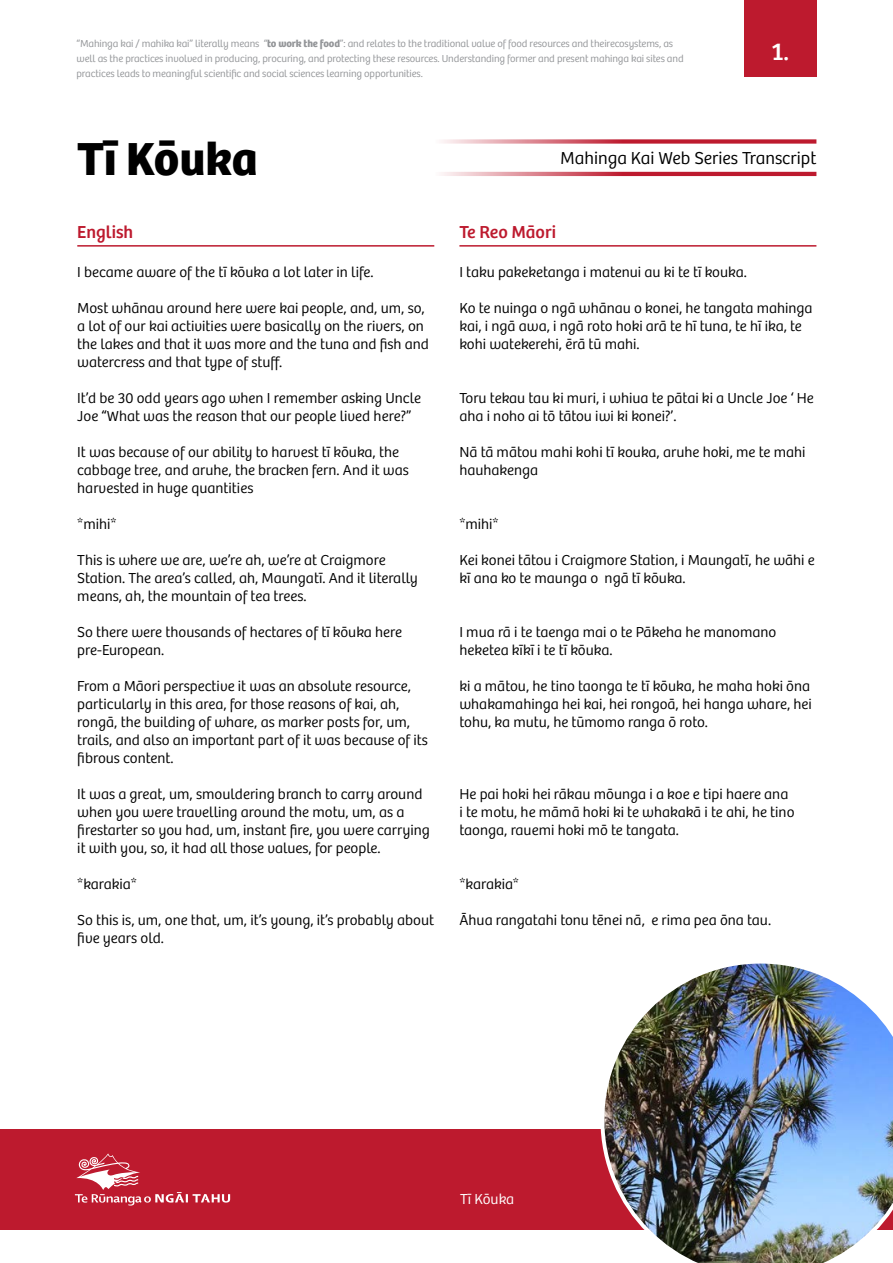
<style>
.page{position:relative;width:893px;height:1263px;background:#fff}
.page>*{position:absolute;margin:0;border:0;box-sizing:border-box;transform-origin:0 0}
.t1{font:700 48px "Bree";color:#000}
.t2{font:25.35px "Bree";color:#fff}
.t3{font:300 18px "Bree";color:#000}
.t4{font:18px "Bree";color:#bd1a2e}
.t5{font:300 15px/18px "Bree";color:#000}
.t6{font:300 15px "Bree";color:#fff}
.t7{font:300 10.5px/15px "Bree";letter-spacing:-.01em;color:#939598}
.s1{font-weight:700}
</style>
<div class="page">
<div style="left:0;top:1129px;width:893px;height:101px;background:#bd1a2e"></div>
<img style="left:600px;top:963px;width:293px;height:300px">
<div style="left:744px;top:0;width:72px;height:77px;background:#bd1a2e"></div>
<svg style="left:442px;top:172px;width:374px;height:4px"></svg>
<svg style="left:442px;top:139px;width:374px;height:5px;background:#d36876"></svg>
<svg style="left:75px;top:1153px;width:155px;height:52px"></svg>
<hr style="left:77px;top:245px;width:357px;height:2px;background:#bd1a2e">
<hr style="left:459px;top:245px;width:357px;height:2px;background:#bd1a2e">
<p class="t7" style="left:77px;top:35px;width:609px">“Mahinga kai / mahika kai” literally means “<span class="s1">to work the food</span>”: and relates to the traditional value of food resources and theirecosystems, as well as the practices involved in producing, procuring, and protecting these resources. Understanding former and present mahinga kai sites and practices leads to meaningful scientific and social sciences learning opportunities.</p>
<h2 class="t2" style="left:772px;top:32px;width:19px">1.</h2>
<h1 class="t1" style="left:77px;top:120px;width:182px">Tī Kōuka</h1>
<p class="t3" style="left:560px;top:145px;width:258px">Mahinga Kai Web Series Transcript</p>
<p class="t4" style="left:77px;top:218px;width:57px">English</p>
<p class="t4" style="left:459px;top:218px;width:98px">Te Reo Māori</p>
<p class="t5" style="left:459px;top:262px;width:289px">I taku pakeketanga i matenui au ki te tī kouka.</p>
<p class="t5" style="left:459px;top:298px;width:355px">Ko te nuinga o ngā whānau o konei, he tangata mahinga kai, i ngā awa, i ngā roto hoki arā te hī tuna, te hī ika, te kohi watekerehi, ērā tū mahi.</p>
<p class="t5" style="left:77px;top:262px;width:298px">I became aware of the tī kōuka a lot later in life.</p>
<p class="t5" style="left:77px;top:298px;width:353px">Most whānau around here were kai people, and, um, so, a lot of our kai activities were basically on the rivers, on the lakes and that it was more and the tuna and fish and watercress and that type of stuff.</p>
<p class="t5" style="left:77px;top:388px;width:345px">It’d be 30 odd years ago when I remember asking Uncle<br>Joe “What was the reason that our people lived here?”</p>
<p class="t5" style="left:77px;top:442px;width:333px">It was because of our ability to harvest tī kōuka, the cabbage tree, and aruhe, the bracken fern. And it was harvested in huge quantities</p>
<p class="t5" style="left:77px;top:514px;width:41px">*mihi*</p>
<p class="t5" style="left:77px;top:550px;width:342px">This is where we are, we’re ah, we’re at Craigmore<br>Station. The area’s called, ah, Maungatī. And it literally means, ah, the mountain of tea trees.</p>
<p class="t5" style="left:77px;top:622px;width:326px">So there were thousands of hectares of tī kōuka here pre-European.</p>
<p class="t5" style="left:77px;top:676px;width:352px">From a Māori perspective it was an absolute resource, particularly in this area, for those reasons of kai, ah, rongā, the building of whare, as marker posts for, um, trails, and also an important part of it was because of its fibrous content.</p>
<p class="t5" style="left:77px;top:784px;width:354px">It was a great, um, smouldering branch to carry around when you were travelling around the motu, um, as a firestarter so you had, um, instant fire, you were carrying it with you, so, it had all those values, for people.</p>
<p class="t5" style="left:77px;top:874px;width:61px">*karakia*</p>
<p class="t5" style="left:77px;top:910px;width:358px">So this is, um, one that, um, it’s young, it’s probably about five years old.</p>
<p class="t5" style="left:459px;top:388px;width:356px">Toru tekau tau ki muri, i whiua te pātai ki a Uncle Joe ‘ He aha i noho ai tō tātou iwi ki konei?’.</p>
<p class="t5" style="left:459px;top:442px;width:348px">Nā tā mātou mahi kohi tī kouka, aruhe hoki, me te mahi hauhakenga</p>
<p class="t5" style="left:459px;top:514px;width:41px">*mihi*</p>
<p class="t5" style="left:459px;top:550px;width:357px">Kei konei tātou i Craigmore Station, i Maungatī, he wāhi e kī ana ko te maunga o ngā tī kōuka.</p>
<p class="t5" style="left:459px;top:622px;width:318px">I mua rā i te taenga mai o te Pākeha he manomano heketea kīkī i te tī kōuka.</p>
<p class="t5" style="left:459px;top:676px;width:354px;text-align:justify">ki a mātou, he tino taonga te tī kōuka, he maha hoki ōna whakamahinga hei kai, hei rongoā, hei hanga whare, hei tohu, ka mutu, he tūmomo ranga ō roto.</p>
<p class="t5" style="left:459px;top:784px;width:337px">He pai hoki hei rākau mōunga i a koe e tipi haere ana i te motu, he māmā hoki ki te whakakā i te ahi, he tino taonga, rauemi hoki mō te tangata.</p>
<p class="t5" style="left:459px;top:874px;width:61px">*karakia*</p>
<p class="t5" style="left:459px;top:910px;width:313px">Āhua rangatahi tonu tēnei nā, e rima pea ōna tau.</p>
<p class="t6" style="left:460px;top:1188px;width:56px">Tī Kōuka</p>
</div>
